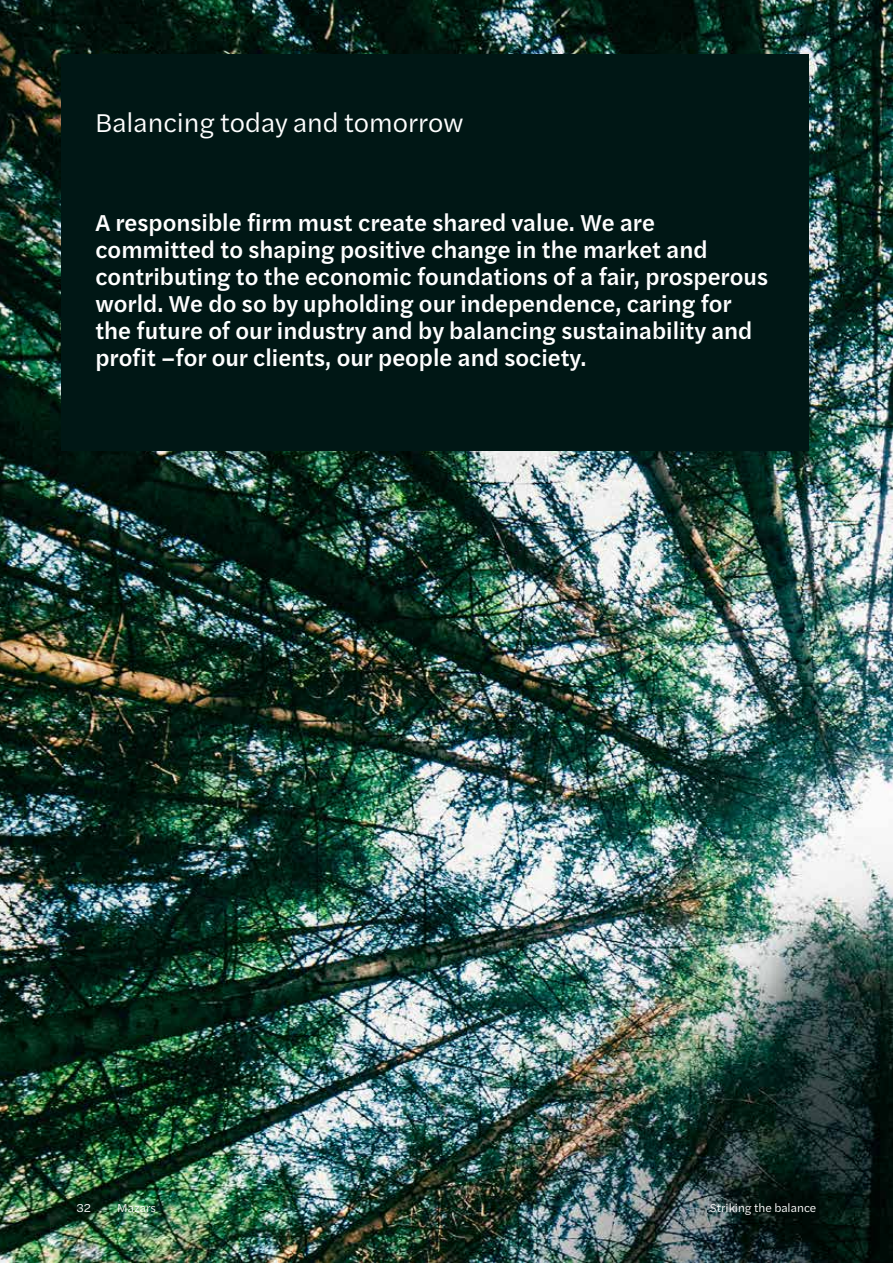
<style>
.page{position:relative;width:893px;height:1263px;background:#fff}
.page>*{position:absolute;margin:0;border:0;box-sizing:border-box;transform-origin:0 0}
.t1{font:27px "Halyard Text";color:#fff}
.t2{font:500 24px/27px "Halyard Text";color:#fff}
.t3{font:12px "Halyard Text";color:#fff}
</style>
<div class="page">
<img style="left:0;top:0;width:893px;height:1263px">
<div style="left:61px;top:54px;width:747px;height:396px;background:#001715"></div>
<p class="t1" style="left:95px;top:103px;width:370px">Balancing today and tomorrow</p>
<p class="t2" style="left:95px;top:208px;width:674px">A responsible firm must create shared value. We are committed to shaping positive change in the market and contributing to the economic foundations of a fair, prosperous world. We do so by upholding our independence, caring for the future of our industry and by balancing sustainability and profit –for our clients, our people and society.</p>
<p class="t3" style="left:77px;top:1199px;width:16px">32</p>
<p class="t3" style="left:117px;top:1199px;width:40px">Mazars</p>
<p class="t3" style="left:710px;top:1199px;width:108px">Striking the balance</p>
</div>
